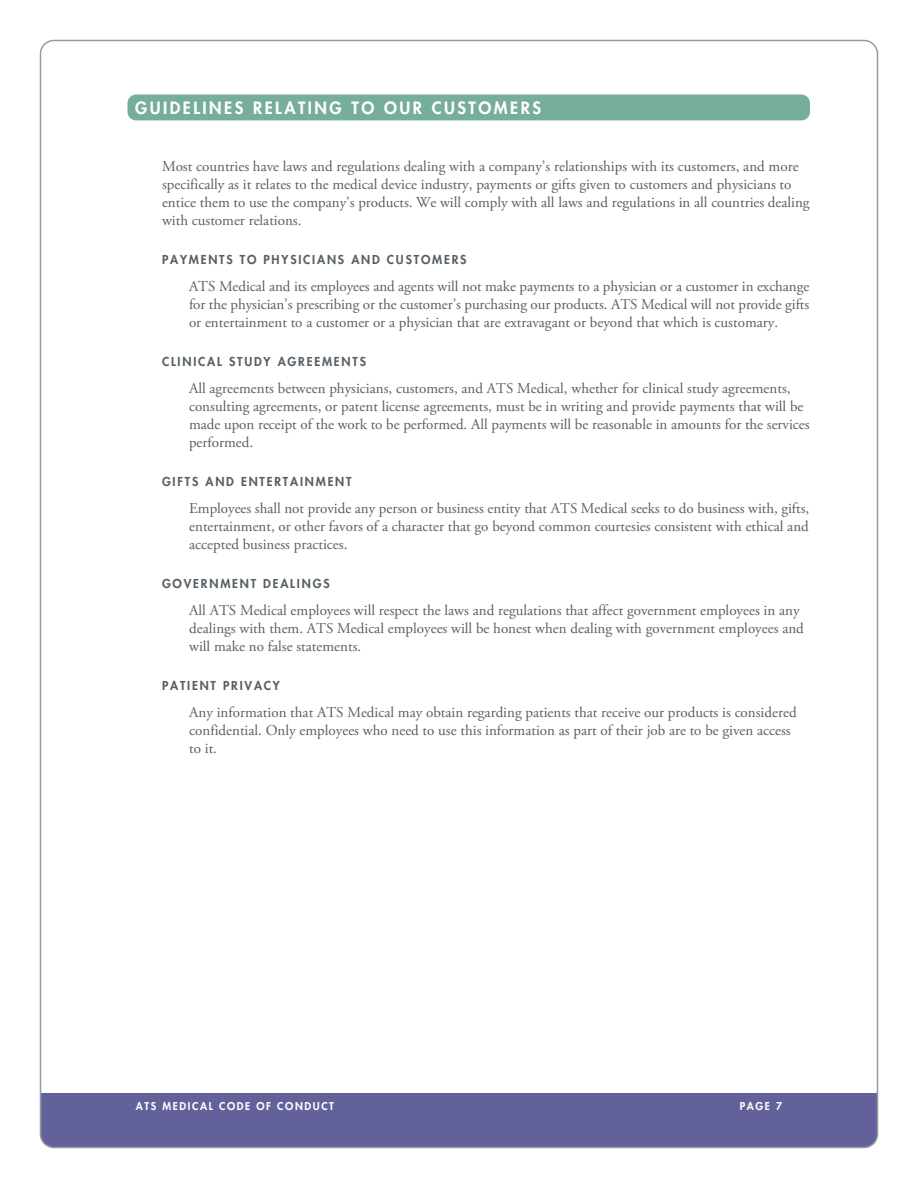
<style>
.page{position:relative;width:918px;height:1188px;background:#fff}
.page>*{position:absolute;margin:0;border:0;box-sizing:border-box;transform-origin:0 0}
.t1{font:800 16.5px "Futura Std";letter-spacing:.15em;color:#fff}
.t2{font:15px/18px "Adobe Garamond Pro";color:#576066}
.t3{font:800 12px "Futura Std";letter-spacing:.15em;color:#576066}
.t4{font:800 10.5px "Futura Std";letter-spacing:.15em;color:#fff}
</style>
<div class="page">
<div style="left:127px;top:95px;width:683px;height:25px;background:#76ae99;border-radius:9px"></div>
<div style="left:40px;top:1094px;width:838px;height:54px;background:#63619a"></div>
<p class="t1" style="left:135px;top:100px;width:408px">GUIDELINES RELATING TO OUR CUSTOMERS</p>
<p class="t2" style="left:162px;top:159px;width:649px">Most countries have laws and regulations dealing with a company’s relationships with its customers, and more specifically as it relates to the medical device industry, payments or gifts given to customers and physicians to entice them to use the company’s products. We will comply with all laws and regulations in all countries dealing with customer relations.</p>
<p class="t3" style="left:162px;top:254px;width:306px">PAYMENTS TO PHYSICIANS AND CUSTOMERS</p>
<p class="t2" style="left:189px;top:279px;width:622px;text-align:justify">ATS Medical and its employees and agents will not make payments to a physician or a customer in exchange for the physician’s prescribing or the customer’s purchasing our products. ATS Medical will not provide gifts or entertainment to a customer or a physician that are extravagant or beyond that which is customary.</p>
<p class="t3" style="left:162px;top:356px;width:205px">CLINICAL STUDY AGREEMENTS</p>
<p class="t2" style="left:189px;top:381px;width:622px">All agreements between physicians, customers, and ATS Medical, whether for clinical study agreements, consulting agreements, or patent license agreements, must be in writing and provide payments that will be made upon receipt of the work to be performed. All payments will be reasonable in amounts for the services performed.</p>
<p class="t3" style="left:162px;top:476px;width:191px">GIFTS AND ENTERTAINMENT</p>
<p class="t2" style="left:189px;top:501px;width:622px;text-align:justify">Employees shall not provide any person or business entity that ATS Medical seeks to do business with, gifts, entertainment, or other favors of a character that go beyond common courtesies consistent with ethical and accepted business practices.</p>
<p class="t3" style="left:162px;top:578px;width:169px">GOVERNMENT DEALINGS</p>
<p class="t2" style="left:189px;top:603px;width:616px">All ATS Medical employees will respect the laws and regulations that affect government employees in any dealings with them. ATS Medical employees will be honest when dealing with government employees and will make no false statements.</p>
<p class="t3" style="left:162px;top:680px;width:120px">PATIENT PRIVACY</p>
<p class="t2" style="left:189px;top:705px;width:609px">Any information that ATS Medical may obtain regarding patients that receive our products is considered confidential. Only employees who need to use this information as part of their job are to be given access to it.</p>
<p class="t4" style="left:136px;top:1101px;width:200px">ATS MEDICAL CODE OF CONDUCT</p>
<p class="t4" style="left:740px;top:1101px;width:44px">PAGE 7</p>
</div>
